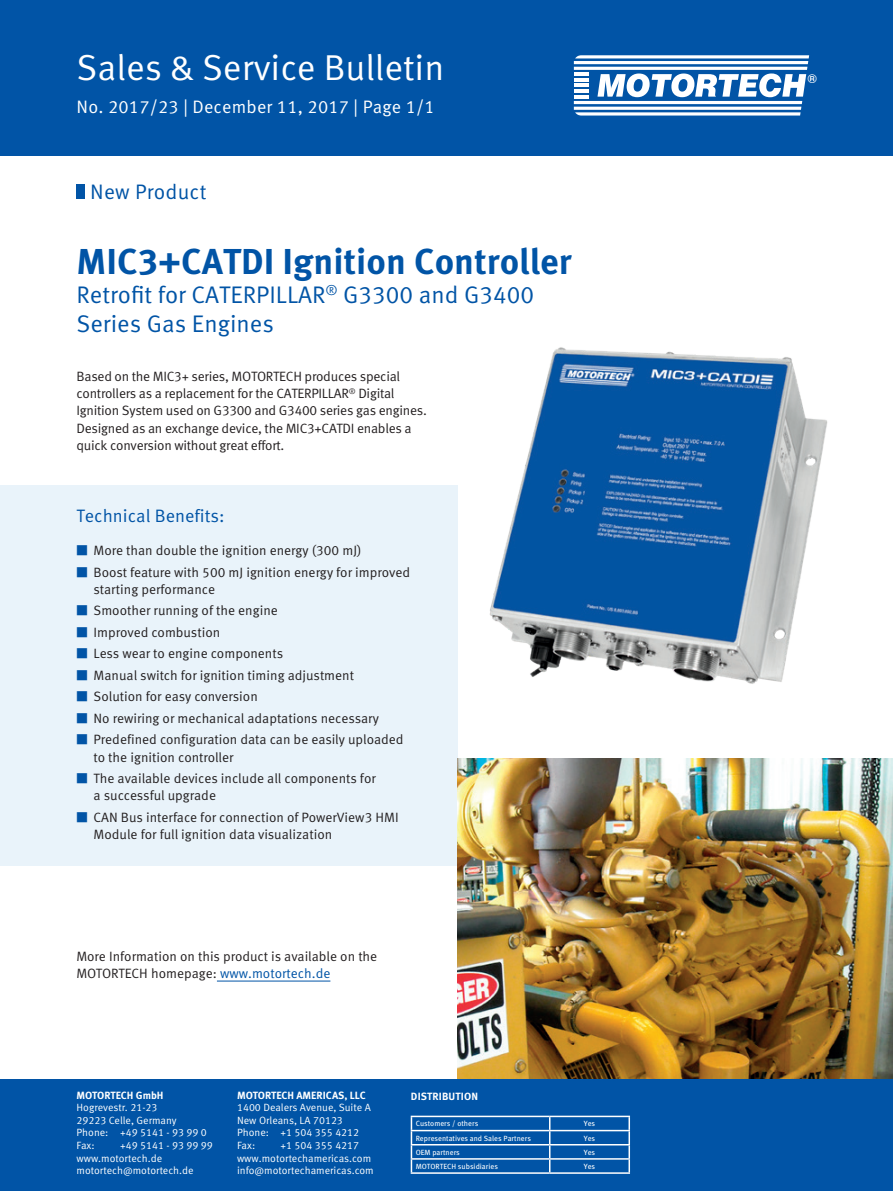
<style>
.page{position:relative;width:893px;height:1191px;background:#fff}
.page>*{position:absolute;margin:0;border:0;box-sizing:border-box;transform-origin:0 0}
.t1{font:700 36px "Meta Pro";color:#0154a6}
.t2{font:36px "Meta Pro Norm";color:#fff}
.t3{font:24px/28.8px "Meta Pro Norm";color:#0154a6}
.t4{font:21px "Meta Pro Norm";letter-spacing:.01em;color:#0154a6}
.t5{font:18px "Meta Pro Norm";letter-spacing:.01em;color:#fff}
.t6{font:18px "Meta Pro Norm";color:#0154a6}
.t7{font:13.5px/17.2px "Meta Pro Norm";letter-spacing:-.005em;color:#231f20}
.t8{font:700 12.9px "Eurostile";color:#fff}
.t9{font:10.5px/12.6px "Meta Pro Norm";color:#fff}
.t10{font:700 10.5px "Meta Pro";color:#fff}
.t11{font:7.5px "Meta Pro";color:#fff}
.s1{font-family:"Meta Pro";color:#0154a6}
.s2{color:#0154a6}
</style>
<div class="page">
<div style="left:0;top:0;width:893px;height:156px;background:#0154a6"></div>
<hr style="left:574px;top:67px;width:233px;height:3px;background:#fff">
<svg style="left:574px;top:55px;width:235px;height:9px"></svg>
<hr style="left:574px;top:72px;width:14px;height:4px;background:#fff">
<svg style="left:574px;top:73px;width:232px;height:43px"></svg>
<div style="left:0;top:1079px;width:893px;height:112px;background:#0154a6"></div>
<hr style="left:411px;top:1129px;width:139px;height:2px;background:#fff">
<hr style="left:550px;top:1129px;width:80px;height:2px;background:#fff">
<hr style="left:411px;top:1144px;width:139px;height:1px;background:#fff">
<hr style="left:550px;top:1144px;width:80px;height:1px;background:#fff">
<hr style="left:411px;top:1158px;width:139px;height:1px;background:#fff">
<svg style="left:411px;top:1117px;width:1px;height:55px"></svg>
<hr style="left:550px;top:1158px;width:80px;height:1px;background:#fff">
<svg style="left:549px;top:1117px;width:1px;height:55px"></svg>
<svg style="left:628px;top:1117px;width:2px;height:55px"></svg>
<hr style="left:411px;top:1172px;width:139px;height:1px;background:#fff">
<hr style="left:550px;top:1172px;width:80px;height:1px;background:#fff">
<hr style="left:411px;top:1115px;width:139px;height:2px;background:#fff">
<hr style="left:550px;top:1115px;width:80px;height:2px;background:#fff">
<div style="left:77px;top:184px;width:8px;height:15px;background:#0154a6"></div>
<div style="left:0;top:485px;width:457px;height:380px;background:#e9f3fa"></div>
<hr style="left:217px;top:980px;width:113px;height:1px;background:#0154a6">
<img style="left:457px;top:759px;width:436px;height:320px">
<img style="left:490px;top:347px;width:338px;height:337px">
<h1 class="t2" style="left:77px;top:40px;width:369px">Sales &amp; Service Bulletin</h1>
<h3 class="t5" style="left:77px;top:93px;width:360px">No. 2017/23 | December 11, 2017 | Page 1/1</h3>
<h3 class="t4" style="left:90px;top:176px;width:118px">New Product</h3>
<p class="t1" style="left:77px;top:233px;width:497px">MIC3+CATDI Ignition Controller</p>
<p class="t3" style="left:77px;top:279px;width:459px">Retrofit for CATERPILLAR<sup>®</sup> G3300 and G3400<br>Series Gas Engines</p>
<p class="t7" style="left:77px;top:367px;width:352px">Based on the MIC3+ series, MOTORTECH produces special controllers as a replacement for the CATERPILLAR<sup>®</sup> Digital Ignition System used on G3300 and G3400 series gas engines.<br>Designed as an exchange device, the MIC3+CATDI enables a quick conversion without great effort.</p>
<p class="t6" style="left:77px;top:502px;width:150px">Technical Benefits:</p>
<p class="t7" style="left:77px;top:541px;width:286px"><span class="s1">■</span> More than double the ignition energy (300 mJ)</p>
<p class="t7" style="left:94px;top:562px;width:318px;text-indent:-17px"><span class="s1">■</span> Boost feature with 500 mJ ignition energy for improved starting performance</p>
<p class="t7" style="left:77px;top:601px;width:203px"><span class="s1">■</span> Smoother running of the engine</p>
<p class="t7" style="left:77px;top:623px;width:145px"><span class="s1">■</span> Improved combustion</p>
<p class="t7" style="left:77px;top:644px;width:208px"><span class="s1">■</span> Less wear to engine components</p>
<p class="t7" style="left:77px;top:666px;width:279px"><span class="s1">■</span> Manual switch for ignition timing adjustment</p>
<p class="t7" style="left:77px;top:687px;width:183px"><span class="s1">■</span> Solution for easy conversion</p>
<p class="t7" style="left:77px;top:709px;width:304px"><span class="s1">■</span> No rewiring or mechanical adaptations necessary</p>
<p class="t7" style="left:94px;top:730px;width:312px;text-indent:-17px"><span class="s1">■</span> Predefined configuration data can be easily uploaded to the ignition controller</p>
<p class="t7" style="left:94px;top:769px;width:284px;text-indent:-17px"><span class="s1">■</span> The available devices include all components for a successful upgrade</p>
<p class="t7" style="left:94px;top:808px;width:307px;text-indent:-17px"><span class="s1">■</span> CAN Bus interface for connection of PowerView3 HMI<br>Module for full ignition data visualization</p>
<p class="t7" style="left:76px;top:946px;width:302px">More Information on this product is available on the<br>MOTORTECH homepage: <span class="s2">www.motortech.de</span></p>
<p class="t10" style="left:77px;top:1086px;width:89px">MOTORTECH GmbH</p>
<p class="t10" style="left:411px;top:1088px;width:69px">DISTRIBUTION</p>
<p class="t9" style="left:77px;top:1100px;width:132px">Hogrevestr. 21-23<br>29223 Celle, Germany<br>Phone: +49 5141 - 93 99 0<br>Fax:</p>
<p class="t10" style="left:237px;top:1086px;width:130px">MOTORTECH AMERICAS, LLC</p>
<p class="t9" style="left:237px;top:1100px;width:135px">1400 Dealers Avenue, Suite A<br>New Orleans, LA 70123<br>Phone: +1 504 355 4212<br>Fax:</p>
<p class="t11" style="left:416px;top:1118px;width:64px">Customers / others</p>
<p class="t11" style="left:584px;top:1118px;width:13px">Yes</p>
<p class="t11" style="left:416px;top:1132px;width:117px">Representatives and Sales Partners</p>
<p class="t11" style="left:584px;top:1132px;width:13px">Yes</p>
<p class="t11" style="left:416px;top:1146px;width:46px">OEM partners</p>
<p class="t11" style="left:584px;top:1146px;width:13px">Yes</p>
<p class="t11" style="left:416px;top:1160px;width:84px">MOTORTECH subsidiaries</p>
<p class="t11" style="left:584px;top:1160px;width:13px">Yes</p>
<p class="t9" style="left:77px;top:1138px;width:138px;text-indent:44px">+49 5141 - 93 99 99 www.motortech.de motortech@motortech.de</p>
<p class="t9" style="left:237px;top:1138px;width:138px;text-indent:44px">+1 504 355 4217 www.motortechamericas.com info@motortechamericas.com</p>
<p class="t8" style="left:808px;top:71px;width:11px">®</p>
</div>
